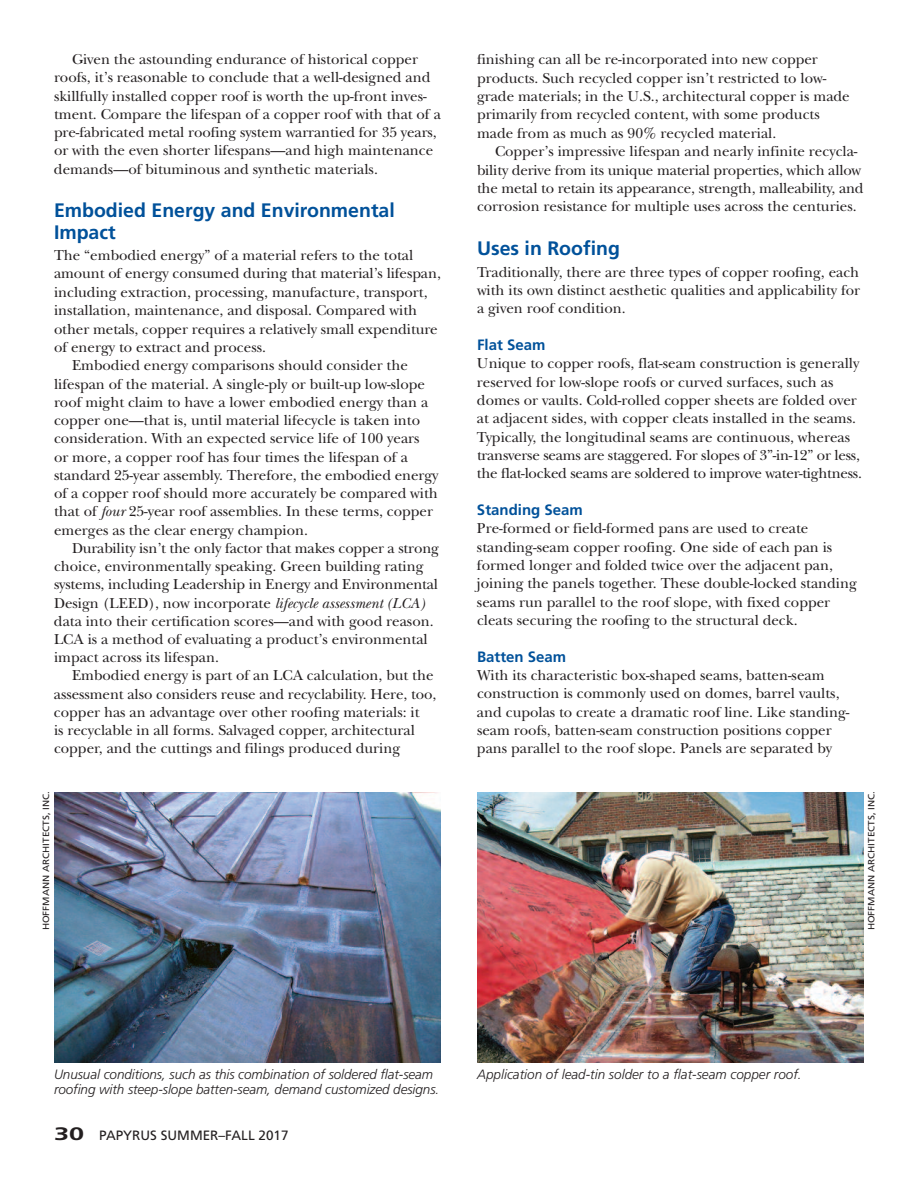
<style>
.page{position:relative;width:918px;height:1188px;background:#fff}
.page>*{position:absolute;margin:0;border:0;box-sizing:border-box;transform-origin:0 0}
.t1{font:700 19.5px/21.3px "Frutiger";color:#01519a}
.t2{font:15px/18.5px "New Baskerville Std";color:#231f20}
.t3{font:700 15px "Frutiger";color:#01519a}
.t4{font:italic 300 13.5px/15px "Frutiger";letter-spacing:-.005em;color:#231f20}
.t5{font:13.5px "Frutiger";color:#231f20}
.t6{font:9px "Frutiger";color:#231f20;scale:1.1 1}
.s1{font-style:italic}
.s2{font-weight:700;font-size:18px}
</style>
<div class="page">
<img style="left:54px;top:792px;width:387px;height:271px">
<img style="left:477px;top:792px;width:387px;height:271px">
<p class="t2" style="left:54px;top:52px;width:388px;text-indent:18px">Given the astounding endurance of historical copper roofs, it’s reasonable to conclude that a well-designed and skillfully installed copper roof is worth the up-front inves&shy;tment. Compare the lifespan of a copper roof with that of a pre-fabricated metal roofing system warrantied for 35 years, or with the even shorter lifespans—and high maintenance demands—of bituminous and synthetic materials.</p>
<h1 class="t1" style="left:54px;top:202px;width:342px">Embodied Energy and Environmental<br>Impact</h1>
<p class="t2" style="left:54px;top:248px;width:361px">The “embodied energy” of a material refers to the total</p>
<p class="t2" style="left:54px;top:266px;width:388px">amount of energy consumed during that material’s lifespan,</p>
<p class="t2" style="left:54px;top:284px;width:375px">including extraction, processing, manufacture, transport,</p>
<p class="t2" style="left:54px;top:303px;width:365px">installation, maintenance, and disposal. Compared with</p>
<p class="t2" style="left:54px;top:321px;width:385px">other metals, copper requires a relatively small expenditure</p>
<p class="t2" style="left:54px;top:340px;width:214px">of energy to extract and process.</p>
<p class="t2" style="left:72px;top:358px;width:337px">Embodied energy comparisons should consider the</p>
<p class="t2" style="left:54px;top:376px;width:372px">lifespan of the material. A single-ply or built-up low-slope</p>
<p class="t2" style="left:54px;top:394px;width:376px">roof might claim to have a lower embodied energy than a</p>
<p class="t2" style="left:54px;top:413px;width:368px">copper one—that is, until material lifecycle is taken into</p>
<p class="t2" style="left:54px;top:431px;width:367px">consideration. With an expected service life of 100 years</p>
<p class="t2" style="left:54px;top:449px;width:355px">or more, a copper roof has four times the lifespan of a</p>
<p class="t2" style="left:54px;top:467px;width:386px">standard 25-year assembly. Therefore, the embodied energy</p>
<p class="t2" style="left:54px;top:486px;width:385px">of a copper roof should more accurately be compared with</p>
<p class="t2" style="left:54px;top:504px;width:381px">that of <span class="s1">four</span> 25-year roof assemblies. In these terms, copper</p>
<p class="t2" style="left:54px;top:522px;width:256px">emerges as the clear energy champion.</p>
<p class="t2" style="left:72px;top:540px;width:369px">Durability isn’t the only factor that makes copper a strong</p>
<p class="t2" style="left:54px;top:559px;width:371px">choice, environmentally speaking. Green building rating</p>
<p class="t2" style="left:54px;top:577px;width:386px">systems, including Leadership in Energy and Environmental</p>
<p class="t2" style="left:54px;top:595px;width:372px">Design (LEED), now incorporate <span class="s1">lifecycle assessment (LCA)</span></p>
<p class="t2" style="left:54px;top:613px;width:381px">data into their certification scores—and with good reason.</p>
<p class="t2" style="left:54px;top:632px;width:375px">LCA is a method of evaluating a product’s environmental</p>
<p class="t2" style="left:54px;top:650px;width:166px">impact across its lifespan.</p>
<p class="t2" style="left:72px;top:668px;width:363px">Embodied energy is part of an LCA calculation, but the</p>
<p class="t2" style="left:54px;top:686px;width:384px">assessment also considers reuse and recyclability. Here, too,</p>
<p class="t2" style="left:54px;top:705px;width:367px">copper has an advantage over other roofing materials: it</p>
<p class="t2" style="left:54px;top:723px;width:363px">is recyclable in all forms. Salvaged copper, architectural</p>
<p class="t2" style="left:54px;top:741px;width:348px">copper, and the cuttings and filings produced during</p>
<p class="t2" style="left:477px;top:52px;width:374px">finishing can all be re-incorporated into new copper products. Such recycled copper isn’t restricted to low&shy;grade materials; in the U.S., architectural copper is made primarily from recycled content, with some products made from as much as 90% recycled material.</p>
<p class="t2" style="left:477px;top:144px;width:388px;text-indent:18px">Copper’s impressive lifespan and nearly infinite recycla&shy;bility derive from its unique material properties, which allow the metal to retain its appearance, strength, malleability, and corrosion resistance for multiple uses across the centuries.</p>
<h1 class="t1" style="left:477px;top:239px;width:144px">Uses in Roofing</h1>
<p class="t2" style="left:477px;top:264px;width:385px;text-align:justify">Traditionally, there are three types of copper roofing, each with its own distinct aesthetic qualities and applicability for a given roof condition.</p>
<p class="t3" style="left:477px;top:339px;width:70px">Flat Seam</p>
<p class="t2" style="left:477px;top:356px;width:387px">Unique to copper roofs, flat-seam construction is generally reserved for low-slope roofs or curved surfaces, such as domes or vaults. Cold-rolled copper sheets are folded over at adjacent sides, with copper cleats installed in the seams.<br>Typically, the longitudinal seams are continuous, whereas transverse seams are staggered. For slopes of 3”-in-12” or less, the flat-locked seams are soldered to improve water-tightness.</p>
<p class="t3" style="left:477px;top:504px;width:107px">Standing Seam</p>
<p class="t2" style="left:477px;top:521px;width:381px">Pre-formed or field-formed pans are used to create standing-seam copper roofing. One side of each pan is formed longer and folded twice over the adjacent pan, joining the panels together. These double-locked standing seams run parallel to the roof slope, with fixed copper cleats securing the roofing to the structural deck.</p>
<p class="t3" style="left:477px;top:650px;width:91px">Batten Seam</p>
<p class="t2" style="left:477px;top:667px;width:374px">With its characteristic box-shaped seams, batten-seam construction is commonly used on domes, barrel vaults, and cupolas to create a dramatic roof line. Like standing&shy;seam roofs, batten-seam construction positions copper pans parallel to the roof slope. Panels are separated by</p>
<p class="t6" style="left:42px;top:930px;width:128px;rotate:-90deg">HOFFMANN ARCHITECTS, INC.</p>
<p class="t6" style="left:868px;top:930px;width:128px;rotate:-90deg">HOFFMANN ARCHITECTS, INC.</p>
<p class="t4" style="left:54px;top:1068px;width:387px">Unusual conditions, such as this combination of soldered flat-seam roofing with steep-slope batten-seam, demand customized designs.</p>
<p class="t4" style="left:477px;top:1068px;width:326px">Application of lead-tin solder to a flat-seam copper roof.</p>
<p class="t5" style="left:54px;top:1130px;width:236px"><span class="s2">30</span> PAPYRUS SUMMER–FALL 2017</p>
</div>
